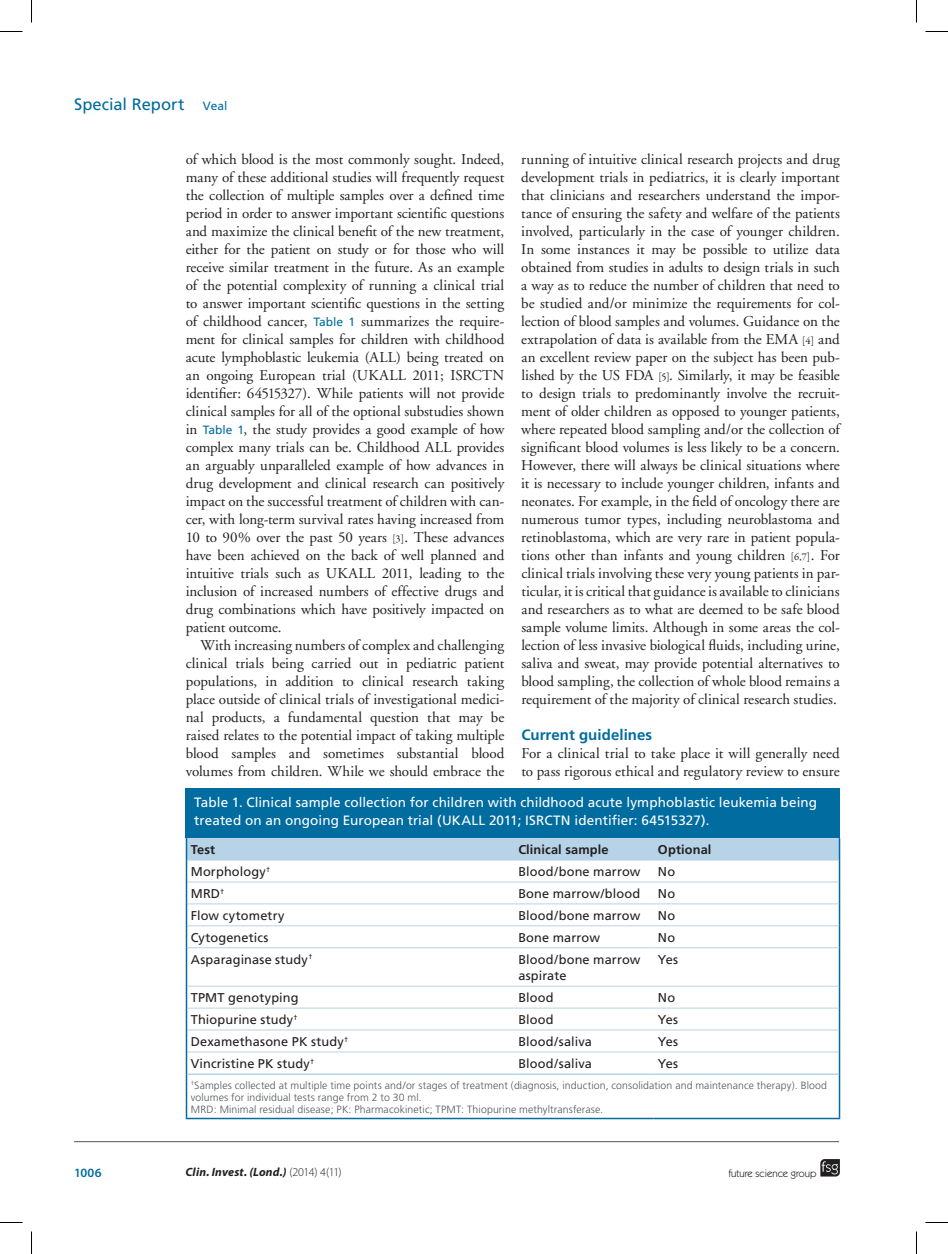
<style>
.page{position:relative;width:948px;height:1254px;background:#fff}
.page>*{position:absolute;margin:0;border:0;box-sizing:border-box;transform-origin:0 0}
.t1{font:16.5px "Frutiger";color:#006c9f}
.t2{font:15px/18px "Adobe Garamond";color:#231f20;text-align:justify}
.t3{font:700 15px "Frutiger";letter-spacing:.005em;color:#006c9f}
.t4{font:13.5px/18px "Frutiger";letter-spacing:.005em;color:#fff}
.t5{font:12.75px/16.5px "Frutiger";letter-spacing:.01em;color:#231f20}
.t6{font:700 12.75px "Frutiger";letter-spacing:.01em;color:#231f20}
.t7{font:600 12.75px "Myriad Pro";color:#006c9f}
.t8{font:italic 700 12px "Myriad Pro";letter-spacing:.015em;color:#231f20}
.t9{font:300 10.5px/12px "Frutiger";letter-spacing:.01em;color:#52555a}
.t10{font:10.5px "Itc Kabel";color:#231f20}
.s1{font-size:12px}
.s2{font-family:"Frutiger";font-size:12px;color:#006c9f}
.s3{font-family:"Garamond Premr Pro";font-size:10.5px}
.s4{font-weight:300;font-style:normal}
</style>
<div class="page">
<svg style="left:820px;top:1159px;width:19px;height:17px"></svg>
<hr style="left:74px;top:1141px;width:765px;height:1px;background:#52555a">
<div style="left:186px;top:788px;width:653px;height:50px;background:#006c9f"></div>
<hr style="left:838px;top:838px;width:2px;height:22px;background:#006c9f">
<hr style="left:838px;top:860px;width:2px;height:22px;background:#006c9f">
<hr style="left:838px;top:882px;width:2px;height:22px;background:#006c9f">
<hr style="left:838px;top:904px;width:2px;height:21px;background:#006c9f">
<hr style="left:838px;top:925px;width:2px;height:22px;background:#006c9f">
<hr style="left:838px;top:947px;width:2px;height:39px;background:#006c9f">
<hr style="left:838px;top:986px;width:2px;height:22px;background:#006c9f">
<hr style="left:838px;top:1008px;width:2px;height:22px;background:#006c9f">
<hr style="left:838px;top:1030px;width:2px;height:22px;background:#006c9f">
<hr style="left:838px;top:1052px;width:2px;height:22px;background:#006c9f">
<hr style="left:187px;top:947px;width:327px;height:1px;background:#b7d3e7">
<hr style="left:514px;top:947px;width:139px;height:1px;background:#b7d3e7">
<hr style="left:653px;top:947px;width:185px;height:1px;background:#b7d3e7">
<hr style="left:187px;top:985px;width:327px;height:1px;background:#b7d3e7">
<hr style="left:514px;top:985px;width:139px;height:1px;background:#b7d3e7">
<hr style="left:653px;top:985px;width:185px;height:1px;background:#b7d3e7">
<hr style="left:187px;top:1007px;width:327px;height:1px;background:#b7d3e7">
<hr style="left:514px;top:1007px;width:139px;height:1px;background:#b7d3e7">
<hr style="left:653px;top:1007px;width:185px;height:1px;background:#b7d3e7">
<hr style="left:187px;top:1029px;width:327px;height:1px;background:#b7d3e7">
<hr style="left:514px;top:1029px;width:139px;height:1px;background:#b7d3e7">
<hr style="left:653px;top:1029px;width:185px;height:1px;background:#b7d3e7">
<hr style="left:187px;top:1051px;width:327px;height:1px;background:#b7d3e7">
<hr style="left:514px;top:1051px;width:139px;height:1px;background:#b7d3e7">
<hr style="left:653px;top:1051px;width:185px;height:1px;background:#b7d3e7">
<svg style="left:186px;top:838px;width:653px;height:109px"></svg>
<hr style="left:186px;top:947px;width:1px;height:39px;background:#006c9f">
<svg style="left:186px;top:986px;width:1px;height:88px"></svg>
<hr style="left:186px;top:1074px;width:1px;height:43px;background:#006c9f">
<hr style="left:838px;top:1074px;width:2px;height:43px;background:#006c9f">
<hr style="left:186px;top:1117px;width:328px;height:2px;background:#006c9f">
<hr style="left:514px;top:1117px;width:139px;height:2px;background:#006c9f">
<hr style="left:653px;top:1117px;width:187px;height:2px;background:#006c9f">
<hr style="left:187px;top:1073px;width:327px;height:2px;background:#b7d3e7">
<hr style="left:514px;top:1073px;width:139px;height:2px;background:#b7d3e7">
<hr style="left:653px;top:1073px;width:185px;height:2px;background:#b7d3e7">
<svg style="left:0;top:31px;width:22px;height:1px"></svg>
<svg style="left:925px;top:31px;width:22px;height:1px"></svg>
<svg style="left:0;top:1222px;width:22px;height:1px"></svg>
<svg style="left:925px;top:1222px;width:22px;height:1px"></svg>
<svg style="left:31px;top:0;width:1px;height:23px"></svg>
<svg style="left:31px;top:1231px;width:1px;height:23px"></svg>
<svg style="left:916px;top:0;width:1px;height:23px"></svg>
<svg style="left:916px;top:1231px;width:1px;height:23px"></svg>
<p class="t1" style="left:74px;top:94px;width:155px">Special Report <span class="s1">Veal</span></p>
<p class="t2" style="left:186px;top:151px;width:320px">of which blood is the most commonly sought. Indeed, many of these additional studies will frequently request the collection of multiple samples over a defined time period in order to answer important scientific questions and maximize the clinical benefit of the new treatment, either for the patient on study or for those who will receive similar treatment in the future. As an example of the potential complexity of running a clinical trial to answer important scientific questions in the setting of childhood cancer, <span class="s2">Table 1</span> summarizes the require&shy;ment for clinical samples for children with childhood acute lymphoblastic leukemia (ALL) being treated on an ongoing European trial (UKALL 2011; ISRCTN identifier: 64515327). While patients will not provide clinical samples for all of the optional substudies shown in <span class="s2">Table 1</span>, the study provides a good example of how complex many trials can be. Childhood ALL provides an arguably unparalleled example of how advances in drug development and clinical research can positively impact on the successful treatment of children with can&shy;cer, with long-term survival rates having increased from 10 to 90% over the past 50 years <span class="s3">[3]</span>. These advances have been achieved on the back of well planned and intuitive trials such as UKALL 2011, leading to the inclusion of increased numbers of effective drugs and drug combinations which have positively impacted on patient outcome.</p>
<p class="t2" style="left:186px;top:637px;width:320px;text-indent:15px">With increasing numbers of complex and challenging clinical trials being carried out in pediatric patient populations, in addition to clinical research taking place outside of clinical trials of investigational medici&shy;nal products, a fundamental question that may be raised relates to the potential impact of taking multiple blood samples and sometimes substantial blood volumes from children. While we should embrace the</p>
<p class="t2" style="left:521px;top:151px;width:320px">running of intuitive clinical research projects and drug development trials in pediatrics, it is clearly important that clinicians and researchers understand the impor&shy;tance of ensuring the safety and welfare of the patients involved, particularly in the case of younger children.<br>In some instances it may be possible to utilize data obtained from studies in adults to design trials in such a way as to reduce the number of children that need to be studied and/or minimize the requirements for col&shy;lection of blood samples and volumes. Guidance on the extrapolation of data is available from the EMA <span class="s3">[4]</span> and an excellent review paper on the subject has been pub&shy;lished by the US FDA <span class="s3">[5]</span>. Similarly, it may be feasible to design trials to predominantly involve the recruit&shy;ment of older children as opposed to younger patients, where repeated blood sampling and/or the collection of significant blood volumes is less likely to be a concern.<br>However, there will always be clinical situations where it is necessary to include younger children, infants and neonates. For example, in the field of oncology there are numerous tumor types, including neuroblastoma and retinoblastoma, which are very rare in patient popula&shy;tions other than infants and young children <span class="s3">[6,7]</span>. For clinical trials involving these very young patients in par&shy;ticular, it is critical that guidance is available to clinicians and researchers as to what are deemed to be safe blood sample volume limits. Although in some areas the col&shy;lection of less invasive biological fluids, including urine, saliva and sweat, may provide potential alternatives to blood sampling, the collection of whole blood remains a requirement of the majority of clinical research studies.</p>
<p class="t3" style="left:521px;top:726px;width:132px">Current guidelines</p>
<p class="t2" style="left:521px;top:745px;width:320px">For a clinical trial to take place it will generally need to pass rigorous ethical and regulatory review to ensure</p>
<p class="t4" style="left:194px;top:793px;width:624px">Table 1. Clinical sample collection for children with childhood acute lymphoblastic leukemia being treated on an ongoing European trial (UKALL 2011; ISRCTN identifier: 64515327).</p>
<p class="t6" style="left:191px;top:842px;width:26px">Test</p>
<p class="t6" style="left:518px;top:842px;width:92px">Clinical sample</p>
<p class="t6" style="left:658px;top:842px;width:55px">Optional</p>
<p class="t5" style="left:191px;top:863px;width:81px">Morphology<sup>†</sup></p>
<p class="t5" style="left:518px;top:863px;width:123px">Blood/bone marrow</p>
<p class="t5" style="left:658px;top:863px;width:19px">No</p>
<p class="t5" style="left:191px;top:885px;width:35px">MRD<sup>†</sup></p>
<p class="t5" style="left:518px;top:885px;width:123px">Bone marrow/blood</p>
<p class="t5" style="left:658px;top:885px;width:19px">No</p>
<p class="t5" style="left:191px;top:907px;width:95px">Flow cytometry</p>
<p class="t5" style="left:518px;top:907px;width:123px">Blood/bone marrow</p>
<p class="t5" style="left:658px;top:907px;width:19px">No</p>
<p class="t5" style="left:191px;top:929px;width:79px">Cytogenetics</p>
<p class="t5" style="left:518px;top:929px;width:83px">Bone marrow</p>
<p class="t5" style="left:658px;top:929px;width:19px">No</p>
<p class="t5" style="left:191px;top:951px;width:123px">Asparaginase study<sup>†</sup></p>
<p class="t5" style="left:518px;top:951px;width:123px">Blood/bone marrow aspirate</p>
<p class="t5" style="left:658px;top:951px;width:22px">Yes</p>
<p class="t5" style="left:191px;top:989px;width:109px">TPMT genotyping</p>
<p class="t5" style="left:518px;top:989px;width:37px">Blood</p>
<p class="t5" style="left:658px;top:989px;width:19px">No</p>
<p class="t5" style="left:191px;top:1011px;width:108px">Thiopurine study<sup>†</sup></p>
<p class="t5" style="left:518px;top:1011px;width:37px">Blood</p>
<p class="t5" style="left:658px;top:1011px;width:22px">Yes</p>
<p class="t5" style="left:191px;top:1033px;width:159px">Dexamethasone PK study<sup>†</sup></p>
<p class="t5" style="left:518px;top:1033px;width:75px">Blood/saliva</p>
<p class="t5" style="left:658px;top:1033px;width:22px">Yes</p>
<p class="t5" style="left:191px;top:1055px;width:125px">Vincristine PK study<sup>†</sup></p>
<p class="t5" style="left:518px;top:1055px;width:75px">Blood/saliva</p>
<p class="t5" style="left:658px;top:1055px;width:22px">Yes</p>
<p class="t9" style="left:191px;top:1078px;width:638px"><sup>†</sup>Samples collected at multiple time points and/or stages of treatment (diagnosis, induction, consolidation and maintenance therapy). Blood volumes for individual tests range from 2 to 30 ml.<br>MRD: Minimal residual disease; PK: Pharmacokinetic; TPMT: Thiopurine methyltransferase.</p>
<p class="t7" style="left:74px;top:1164px;width:29px">1006</p>
<p class="t8" style="left:185px;top:1164px;width:158px">Clin. Invest. (Lond.) <span class="s4">(2014) 4(11)</span></p>
<p class="t10" style="left:728px;top:1166px;width:90px">future science group</p>
</div>
